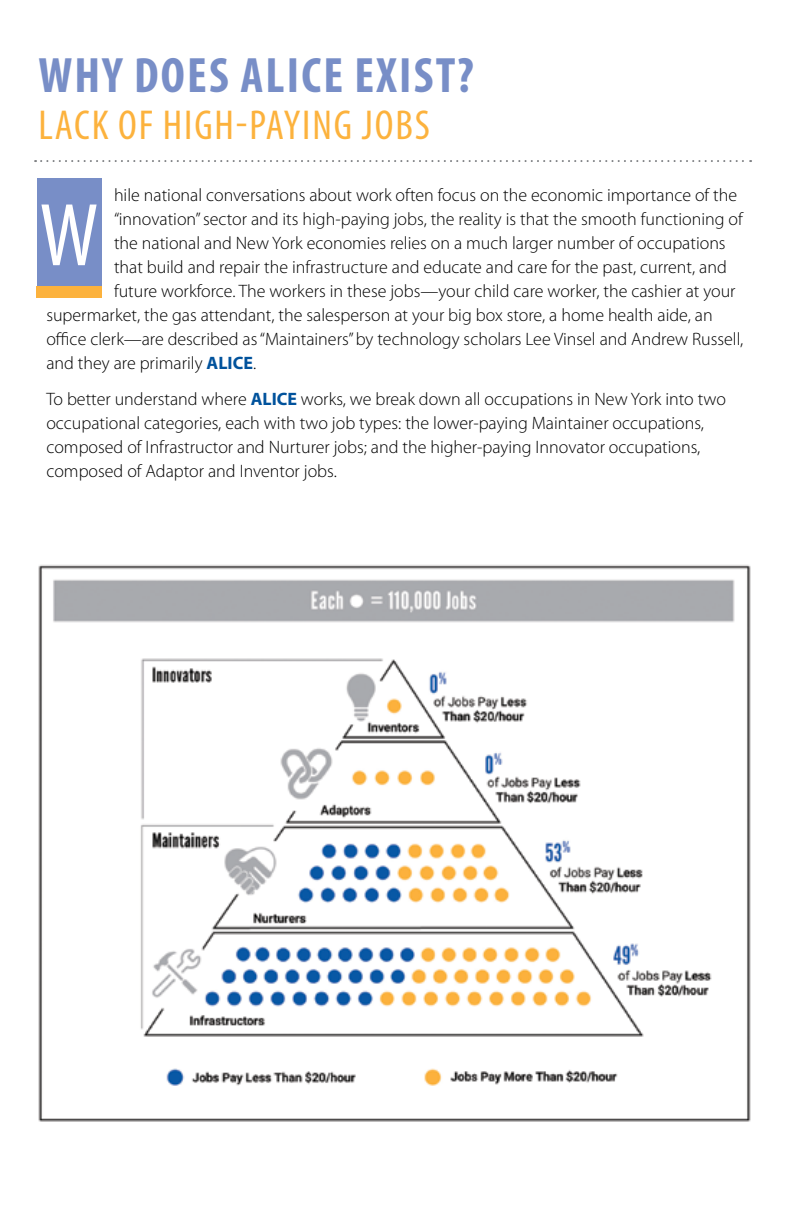
<style>
.page{position:relative;width:792px;height:1224px;background:#fff}
.page>*{position:absolute;margin:0;border:0;box-sizing:border-box;transform-origin:0 0}
.t1{font:condensed 90px "Myriad Pro";color:#fff}
.t2{font:700 condensed 50px "Myriad Pro";letter-spacing:.045em;color:#788ec7}
.t3{font:condensed 42px "Myriad Pro";color:#fcb23d}
.t4{font:300 18px/24px "Myriad Pro";color:#000}
.s1{font-weight:700;color:#00529c}
</style>
<div class="page">
<svg style="left:35px;top:160px;width:716px;height:2px"></svg>
<div style="left:37px;top:178px;width:64px;height:120px;background:#788ec7"></div>
<div style="left:36px;top:286px;width:65px;height:12px;background:#fcb23d"></div>
<img style="left:38px;top:564px;width:713px;height:558px">
<h2 class="t2" style="left:38px;top:44px;width:437px">WHY DOES ALICE EXIST?</h2>
<h3 class="t3" style="left:38px;top:99px;width:143px">LACK OFHIGH</h3>
<h3 class="t3" style="left:236px;top:99px;width:31px">-PAYING</h3>
<h3 class="t3" style="left:362px;top:99px;width:32px">JOBS</h3>
<p class="t4" style="left:114px;top:183px;width:625px">hile national conversations about work often focus on the economic importance of the</p>
<p class="t4" style="left:114px;top:207px;width:630px">“innovation” sector and its high-paying jobs, the reality is that the smooth functioning of</p>
<p class="t4" style="left:114px;top:231px;width:613px">the national and New York economies relies on a much larger number of occupations</p>
<p class="t4" style="left:114px;top:255px;width:614px">that build and repair the infrastructure and educate and care for the past, current, and</p>
<p class="t4" style="left:114px;top:279px;width:623px">future workforce. The workers in these jobs—your child care worker, the cashier at your</p>
<p class="t4" style="left:46px;top:303px;width:668px">supermarket, the gas attendant, the salesperson at your big box store, a home health aide, an</p>
<p class="t4" style="left:46px;top:327px;width:699px">office clerk—are described as “Maintainers” by technology scholars Lee Vinsel and Andrew Russell,</p>
<p class="t4" style="left:46px;top:351px;width:211px">and they are primarily <span class="s1">ALICE</span>.</p>
<p class="t4" style="left:46px;top:387px;width:681px">To better understand where <span class="s1">ALICE</span> works, we break down all occupations in New York into two occupational categories, each with two job types: the lower-paying Maintainer occupations, composed of Infrastructor and Nurturer jobs; and the higher-paying Innovator occupations, composed of Adaptor and Inventor jobs.</p>
<h1 class="t1" style="left:40px;top:181px;width:60px">W</h1>
</div>
